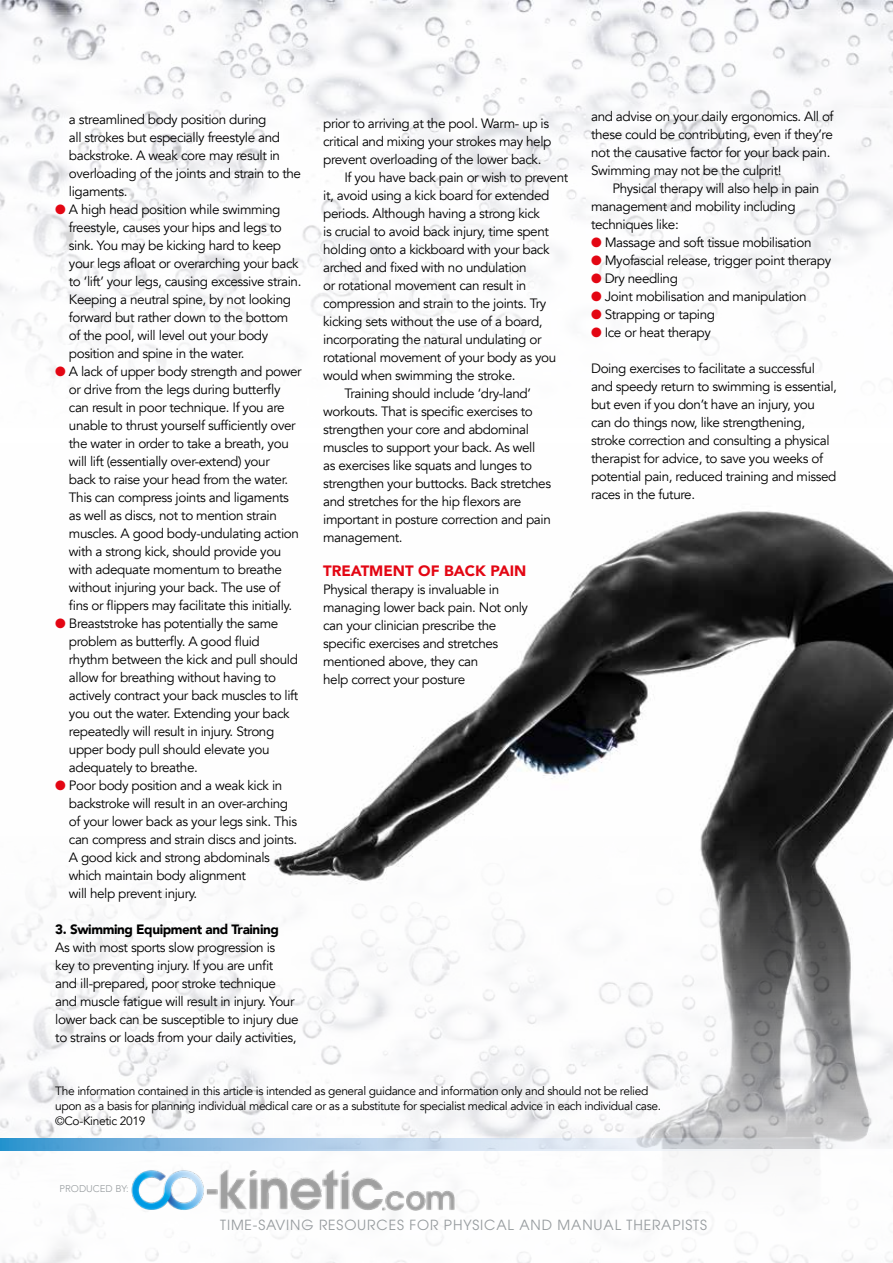
<style>
.page{position:relative;width:893px;height:1263px;background:#fff}
.page>*{position:absolute;margin:0;border:0;box-sizing:border-box;transform-origin:0 0}
.t1{font:900 15px "Avenir";color:#e30613}
.t2{font:13.95px "Avant Garde";letter-spacing:.06em;color:#979c9f}
.t3{font:13.5px/18px "Avenir";letter-spacing:-.03em;color:#000}
.t4{font:900 13.5px "Avenir";letter-spacing:-.03em;color:#000}
.t5{font:12px/15px "Avenir";letter-spacing:-.03em;color:#000}
.t6{font:300 9.75px "Avenir";color:#979c9f}
.s1{color:#e30613}
</style>
<div class="page">
<img style="left:526px;top:612px;width:367px;height:40px">
<img style="left:0;top:652px;width:893px;height:487px">
<img style="left:0;top:0;width:893px;height:612px">
<svg style="left:0;top:1139px;width:890px;height:12px;background:#b3cee4"></svg>
<img style="left:131px;top:1169px;width:348px;height:42px">
<p class="t3" style="left:69px;top:111px;width:234px">a streamlined body position during<br>all strokes but especially freestyle and backstroke. A weak core may result in overloading of the joints and strain to the ligaments.</p>
<p class="t3" style="left:69px;top:201px;width:234px;text-indent:-14px"><span class="s1">●</span> A high head position while swimming freestyle, causes your hips and legs to sink. You may be kicking hard to keep your legs afloat or overarching your back to ‘lift’ your legs, causing excessive strain.<br>Keeping a neutral spine, by not looking forward but rather down to the bottom of the pool, will level out your body position and spine in the water.</p>
<p class="t3" style="left:69px;top:363px;width:234px;text-indent:-14px"><span class="s1">●</span> A lack of upper body strength and power or drive from the legs during butterfly can result in poor technique. If you are unable to thrust yourself sufficiently over the water in order to take a breath, you will lift (essentially over-extend) your<br>back to raise your head from the water.<br>This can compress joints and ligaments as well as discs, not to mention strain muscles. A good body-undulating action with a strong kick, should provide you with adequate momentum to breathe without injuring your back. The use of fins or flippers may facilitate this initially.</p>
<p class="t3" style="left:69px;top:615px;width:231px;text-indent:-14px"><span class="s1">●</span> Breaststroke has potentially the same problem as butterfly. A good fluid rhythm between the kick and pull should allow for breathing without having to actively contract your back muscles to lift you out the water. Extending your back repeatedly will result in injury. Strong upper body pull should elevate you adequately to breathe.</p>
<p class="t3" style="left:69px;top:776px;width:230px;text-indent:-14px"><span class="s1">●</span> Poor body position and a weak kick in backstroke will result in an over-arching of your lower back as your legs sink. This can compress and strain discs and joints.<br>A good kick and strong abdominals which maintain body alignment<br>will help prevent injury.</p>
<p class="t4" style="left:55px;top:918px;width:225px">3. Swimming Equipment and Training</p>
<p class="t3" style="left:55px;top:938px;width:245px">As with most sports slow progression is<br>key to preventing injury. If you are unfit<br>and ill-prepared, poor stroke technique and muscle fatigue will result in injury. Your lower back can be susceptible to injury due to strains or loads from your daily activities,</p>
<p class="t3" style="left:323px;top:115px;width:228px">prior to arriving at the pool. Warm- up is</p>
<p class="t3" style="left:323px;top:133px;width:230px">critical and mixing your strokes may help</p>
<p class="t3" style="left:323px;top:151px;width:220px">prevent overloading of the lower back.</p>
<p class="t3" style="left:344px;top:169px;width:225px">If you have back pain or wish to prevent</p>
<p class="t3" style="left:323px;top:187px;width:228px">it, avoid using a kick board for extended</p>
<p class="t3" style="left:323px;top:205px;width:218px">periods. Although having a strong kick</p>
<p class="t3" style="left:323px;top:223px;width:227px">is crucial to avoid back injury, time spent</p>
<p class="t3" style="left:323px;top:241px;width:228px">holding onto a kickboard with your back</p>
<p class="t3" style="left:323px;top:259px;width:205px">arched and fixed with no undulation</p>
<p class="t3" style="left:323px;top:277px;width:205px">or rotational movement can result in</p>
<p class="t3" style="left:323px;top:295px;width:225px">compression and strain to the joints. Try</p>
<p class="t3" style="left:323px;top:313px;width:221px">kicking sets without the use of a board,</p>
<p class="t3" style="left:323px;top:331px;width:220px">incorporating the natural undulating or</p>
<p class="t3" style="left:323px;top:349px;width:235px">rotational movement of your body as you</p>
<p class="t3" style="left:323px;top:367px;width:194px">would when swimming the stroke.</p>
<p class="t3" style="left:344px;top:385px;width:188px">Training should include ‘dry-land’</p>
<p class="t3" style="left:323px;top:403px;width:211px">workouts. That is specific exercises to</p>
<p class="t3" style="left:323px;top:421px;width:207px">strengthen your core and abdominal</p>
<p class="t3" style="left:323px;top:439px;width:214px">muscles to support your back. As well</p>
<p class="t3" style="left:323px;top:457px;width:211px">as exercises like squats and lunges to</p>
<p class="t3" style="left:323px;top:475px;width:229px">strengthen your buttocks. Back stretches</p>
<p class="t3" style="left:323px;top:493px;width:200px">and stretches for the hip flexors are</p>
<p class="t3" style="left:323px;top:511px;width:229px">important in posture correction and pain</p>
<p class="t3" style="left:323px;top:529px;width:81px">management.</p>
<p class="t1" style="left:323px;top:558px;width:205px">TREATMENT OF BACK PAIN</p>
<p class="t3" style="left:323px;top:581px;width:206px">Physical therapy is invaluable in managing lower back pain. Not only can your clinician prescribe the specific exercises and stretches mentioned above, they can<br>help correct your posture</p>
<p class="t3" style="left:591px;top:108px;width:244px">and advise on your daily ergonomics. All of these could be contributing, even if they’re not the causative factor for your back pain.<br>Swimming may not be the culprit!</p>
<p class="t3" style="left:591px;top:180px;width:230px;text-indent:21px">Physical therapy will also help in pain management and mobility including techniques like:</p>
<p class="t3" style="left:591px;top:234px;width:222px"><span class="s1">●</span> Massage and soft tissue mobilisation</p>
<p class="t3" style="left:591px;top:252px;width:242px"><span class="s1">●</span> Myofascial release, trigger point therapy</p>
<p class="t3" style="left:591px;top:270px;width:88px"><span class="s1">●</span> Dry needling</p>
<p class="t3" style="left:591px;top:288px;width:217px"><span class="s1">●</span> Joint mobilisation and manipulation</p>
<p class="t3" style="left:591px;top:306px;width:126px"><span class="s1">●</span> Strapping or taping</p>
<p class="t3" style="left:591px;top:324px;width:121px"><span class="s1">●</span> Ice or heat therapy</p>
<p class="t3" style="left:591px;top:360px;width:247px">Doing exercises to facilitate a successful and speedy return to swimming is essential, but even if you don’t have an injury, you can do things now, like strengthening, stroke correction and consulting a physical therapist for advice, to save you weeks of potential pain, reduced training and missed races in the future.</p>
<p class="t5" style="left:55px;top:1083px;width:607px">The information contained in this article is intended as general guidance and information only and should not be relied upon as a basis for planning individual medical care or as a substitute for specialist medical advice in each individual case. ©Co-Kinetic 2019</p>
<p class="t6" style="left:60px;top:1183px;width:71px">PRODUCED BY:</p>
<p class="t2" style="left:220px;top:1216px;width:488px">TIME-SAVING RESOURCES FOR PHYSICAL AND MANUAL THERAPISTS</p>
</div>
